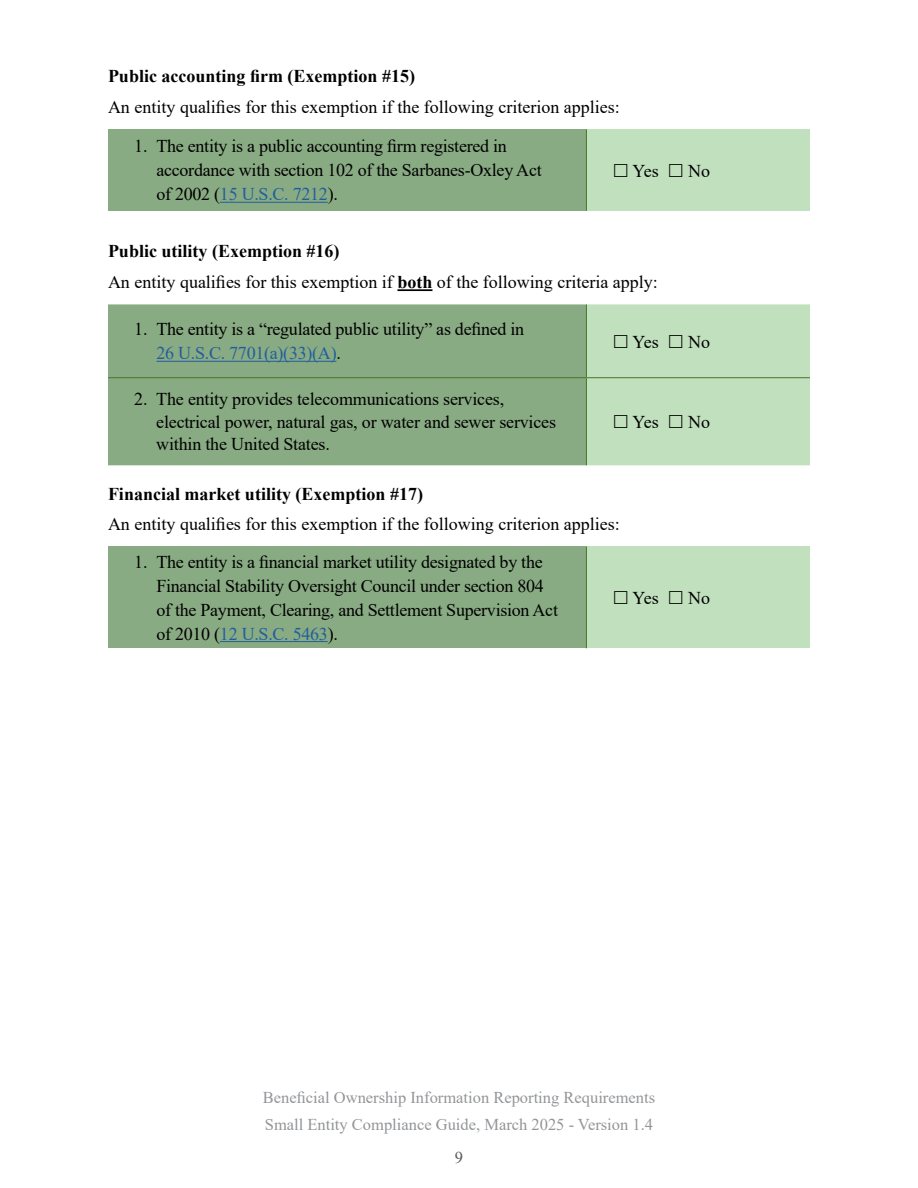
<style>
.page{position:relative;width:918px;height:1188px;background:#fff}
.page>*{position:absolute;margin:0;border:0;box-sizing:border-box;transform-origin:0 0}
.Call_Out_Box{font:18px/24px "Times New Roman";letter-spacing:-.015em;color:#000}
.Body_Text{font:18px "Times New Roman";color:#000}
.Body_Text-2{font:700 18px "Times New Roman";color:#000}
.t1{font:16.5px/27px "Times New Roman";color:#939598}
.t2{font:16.5px "Times New Roman";color:#58595b}
.s1{color:#215e9e}
.s2{font-weight:700}
</style>
<div class="page">
<hr style="left:397px;top:289px;width:35px;height:2px;background:#000">
<div style="left:108px;top:129px;width:478px;height:82px;background:#89ab83"></div>
<div style="left:586px;top:129px;width:224px;height:82px;background:#c1e0bd"></div>
<hr style="left:586px;top:129px;width:1px;height:82px;background:#47752a">
<hr style="left:220px;top:202px;width:108px;height:1px;background:#215e9e">
<div style="left:108px;top:304px;width:478px;height:161px;background:#89ab83"></div>
<hr style="left:108px;top:377px;width:478px;height:1px;background:#47752a">
<hr style="left:156px;top:361px;width:180px;height:1px;background:#215e9e">
<div style="left:108px;top:546px;width:478px;height:102px;background:#89ab83"></div>
<div style="left:586px;top:546px;width:224px;height:102px;background:#c1e0bd"></div>
<hr style="left:586px;top:546px;width:1px;height:102px;background:#47752a">
<hr style="left:220px;top:641px;width:108px;height:1px;background:#215e9e">
<div style="left:586px;top:304px;width:224px;height:161px;background:#c1e0bd"></div>
<p class="Body_Text-2" style="left:108px;top:63px;width:309px">Public accounting firm (Exemption #15)</p>
<p class="Body_Text" style="left:108px;top:94px;width:513px">An entity qualifies for this exemption if the following criterion applies:</p>
<p class="Call_Out_Box" style="left:156px;top:134px;width:387px;text-indent:-22px">1. The entity is a public accounting firm registered in accordance with section 102 of the Sarbanes-Oxley Act of 2002 (<span class="s1">15 U.S.C. 7212</span>).</p>
<p class="Call_Out_Box" style="left:633px;top:158px;width:28px">Yes</p>
<p class="Call_Out_Box" style="left:688px;top:158px;width:23px">No</p>
<p class="Body_Text-2" style="left:108px;top:238px;width:233px">Public utility (Exemption #16)</p>
<p class="Body_Text" style="left:108px;top:270px;width:551px">An entity qualifies for this exemption if <span class="s2">both</span> of the following criteria apply:</p>
<p class="Call_Out_Box" style="left:156px;top:317px;width:369px;text-indent:-22px">1. The entity is a “regulated public utility” as defined in<br><span class="s1">26 U.S.C. 7701(a)(33)(A)</span>.</p>
<p class="Call_Out_Box" style="left:633px;top:329px;width:28px">Yes</p>
<p class="Call_Out_Box" style="left:688px;top:329px;width:23px">No</p>
<p class="Call_Out_Box" style="left:156px;top:387px;width:401px;line-height:22.5px;text-indent:-22px">2. The entity provides telecommunications services, electrical power, natural gas, or water and sewer services within the United States.</p>
<p class="Call_Out_Box" style="left:633px;top:410px;width:28px">Yes</p>
<p class="Call_Out_Box" style="left:688px;top:410px;width:23px">No</p>
<p class="Body_Text-2" style="left:108px;top:481px;width:316px">Financial market utility (Exemption #17)</p>
<p class="Body_Text" style="left:108px;top:512px;width:513px">An entity qualifies for this exemption if the following criterion applies:</p>
<p class="Call_Out_Box" style="left:156px;top:549px;width:403px;text-indent:-22px">1. The entity is a financial market utility designated by the Financial Stability Oversight Council under section 804 of the Payment, Clearing, and Settlement Supervision Act of 2010 (<span class="s1">12 U.S.C. 5463</span>).</p>
<p class="Call_Out_Box" style="left:633px;top:586px;width:28px">Yes</p>
<p class="Call_Out_Box" style="left:688px;top:586px;width:23px">No</p>
<p class="t1" style="left:263px;top:1083px;width:394px">Beneficial Ownership Information Reporting Requirements<br>Small Entity Compliance Guide, March 2025 - Version 1.4</p>
<p class="t2" style="left:455px;top:1146px;width:10px">9</p>
</div>
